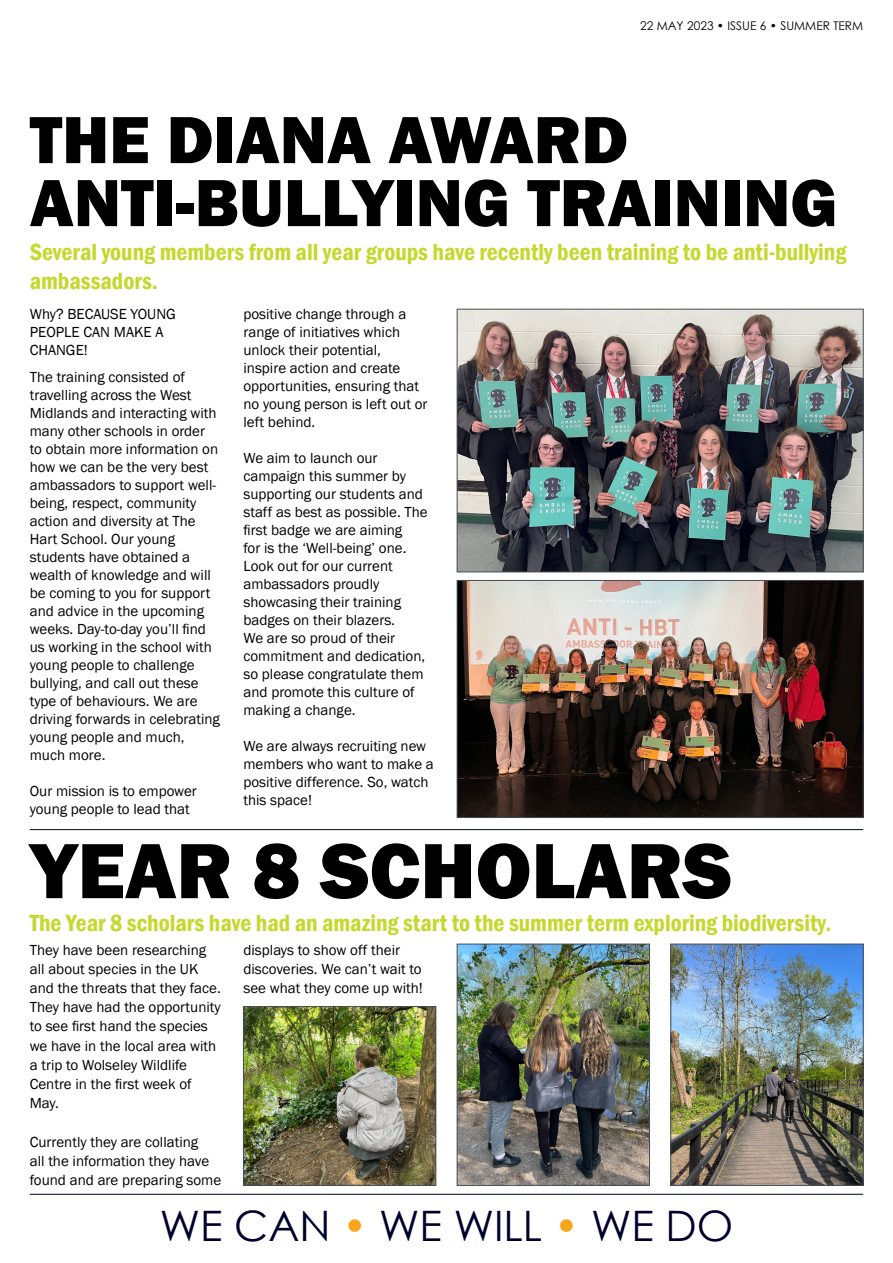
<style>
.page{position:relative;width:893px;height:1263px;background:#fff}
.page>*{position:absolute;margin:0;border:0;box-sizing:border-box;transform-origin:0 0}
.t1{font:800 81px "Franklin Gothic";color:#000}
.t2{font:800 69px/63px "Franklin Gothic";color:#000}
.t3{font:42px "Century Gothic";color:#00002d}
.t4{font:600 condensed 24px/28.8px "Franklin Gothic";color:#c4d82e}
.t5{font:15px/18px "Franklin Gothic";color:#000}
.t6{font:12px "Century Gothic";color:#000}
.s1{color:#faa41a}
</style>
<div class="page">
<hr style="left:30px;top:1194px;width:833px;height:1px;background:#00002d">
<hr style="left:30px;top:829px;width:833px;height:1px;background:#00002d">
<img style="left:459px;top:311px;width:402px;height:259px">
<div style="left:457px;top:309px;width:406px;height:263px;border:1px solid #474c55"></div>
<img style="left:459px;top:582px;width:402px;height:234px">
<div style="left:457px;top:580px;width:406px;height:238px;border:1px solid #474c55"></div>
<img style="left:245px;top:1008px;width:189px;height:175px">
<div style="left:243px;top:1006px;width:193px;height:179px;border:1px solid #474c55"></div>
<img style="left:673px;top:946px;width:188px;height:237px">
<div style="left:671px;top:944px;width:192px;height:241px;border:1px solid #474c55"></div>
<img style="left:459px;top:946px;width:189px;height:237px">
<div style="left:457px;top:944px;width:193px;height:241px;border:1px solid #474c55"></div>
<p class="t6" style="left:640px;top:18px;width:225px">22 MAY 2023 • ISSUE 6 • SUMMER TERM</p>
<h2 class="t2" style="left:30px;top:108px;width:809px">THE DIANA AWARD<br>ANTI-BULLYING TRAINING</h2>
<h3 class="t4" style="left:30px;top:237px;width:818px">Several young members from all year groups have recently been training to be anti-bullying ambassadors.</h3>
<p class="t5" style="left:30px;top:305px;width:148px">Why? BECAUSE YOUNG<br>PEOPLE CAN MAKE A<br>CHANGE!</p>
<p class="t5" style="left:30px;top:368px;width:192px">The training consisted of travelling across the West<br>Midlands and interacting with many other schools in order to obtain more information on how we can be the very best ambassadors to support well&shy;being, respect, community action and diversity at The<br>Hart School. Our young students have obtained a wealth of knowledge and will be coming to you for support and advice in the upcoming weeks. Day-to-day you’ll find us working in the school with young people to challenge bullying, and call out these type of behaviours. We are driving forwards in celebrating young people and much, much more.</p>
<p class="t5" style="left:30px;top:782px;width:169px">Our mission is to empower young people to lead that</p>
<p class="t5" style="left:243px;top:305px;width:186px">positive change through a range of initiatives which unlock their potential,<br>inspire action and create opportunities, ensuring that no young person is left out or left behind.</p>
<p class="t5" style="left:243px;top:449px;width:186px">We aim to launch our campaign this summer by supporting our students and staff as best as possible. The first badge we are aiming<br>for is the ‘Well-being’ one.<br>Look out for our current ambassadors proudly showcasing their training badges on their blazers.<br>We are so proud of their commitment and dedication, so please congratulate them and promote this culture of making a change.</p>
<p class="t5" style="left:243px;top:737px;width:192px">We are always recruiting new members who want to make a positive difference. So, watch this space!</p>
<h1 class="t1" style="left:30px;top:818px;width:704px">YEAR 8 SCHOLARS</h1>
<h3 class="t4" style="left:30px;top:909px;width:803px">The Year 8 scholars have had an amazing start to the summer term exploring biodiversity.</h3>
<p class="t5" style="left:30px;top:940px;width:193px;line-height:19.2px">They have been researching all about species in the UK and the threats that they face.<br>They have had the opportunity to see first hand the species we have in the local area with a trip to Wolseley Wildlife<br>Centre in the first week of<br>May.</p>
<p class="t5" style="left:30px;top:1132px;width:193px;line-height:19.2px">Currently they are collating<br>all the information they have found and are preparing some</p>
<p class="t5" style="left:243px;top:940px;width:181px;line-height:19.2px">displays to show off their discoveries. We can’t wait to see what they come up with!</p>
<h3 class="t3" style="left:160px;top:1197px;width:575px">WE CAN <span class="s1">•</span> WE WILL <span class="s1">•</span> WE DO</h3>
</div>
